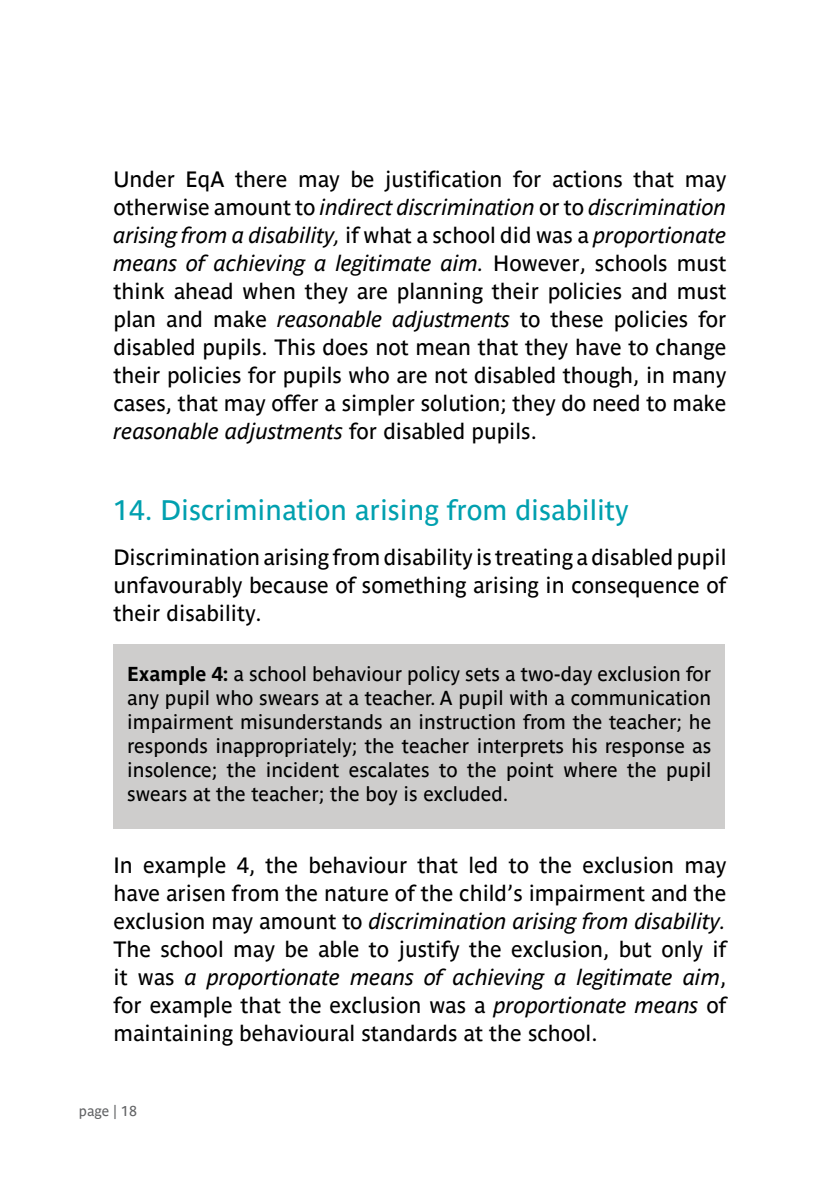
<style>
.page{position:relative;width:840px;height:1191px;background:#fff}
.page>*{position:absolute;margin:0;border:0;box-sizing:border-box;transform-origin:0 0}
.t1{font:28px "Parisine Std";color:#00a0af}
.t2{font:22px/28px "Parisine Std";color:#000;text-align:justify}
.t3{font:20px/24px "Parisine Std";color:#000;text-align:justify}
.t4{font:14.2px "Parisine Std";color:#636466}
.s1{font-style:italic}
.s2{font-weight:700}
</style>
<div class="page">
<div style="left:113px;top:643px;width:611px;height:185px;background:#cecdcc"></div>
<p class="t2" style="left:113px;top:165px;width:614px">Under EqA there may be justification for actions that may otherwise amount to <span class="s1">indirect discrimination</span> or to <span class="s1">discrimination arising from a disability,</span> if what a school did was a <span class="s1">proportionate means of achieving a legitimate aim.</span> However, schools must think ahead when they are planning their policies and must plan and make <span class="s1">reasonable adjustments</span> to these policies for disabled pupils. This does not mean that they have to change their policies for pupils who are not disabled though, in many cases, that may offer a simpler solution; they do need to make <span class="s1">reasonable adjustments</span> for disabled pupils.</p>
<p class="t1" style="left:113px;top:494px;width:516px">14. Discrimination arising from disability</p>
<p class="t2" style="left:113px;top:543px;width:614px">Discrimination arising from disability is treating a disabled pupil unfavourably because of something arising in consequence of their disability.</p>
<p class="t3" style="left:127px;top:661px;width:585px"><span class="s2">Example 4:</span> a school behaviour policy sets a two-day exclusion for any pupil who swears at a teacher. A pupil with a communication impairment misunderstands an instruction from the teacher; he responds inappropriately; the teacher interprets his response as insolence; the incident escalates to the point where the pupil swears at the teacher; the boy is excluded.</p>
<p class="t2" style="left:113px;top:851px;width:614px">In example 4, the behaviour that led to the exclusion may have arisen from the nature of the child’s impairment and the exclusion may amount to <span class="s1">discrimination arising from disability.<br></span>The school may be able to justify the exclusion, but only if it was <span class="s1">a proportionate means of achieving a legitimate aim</span>, for example that the exclusion was a <span class="s1">proportionate means</span> of maintaining behavioural standards at the school.</p>
<p class="t4" style="left:79px;top:1102px;width:60px">page | 18</p>
</div>
